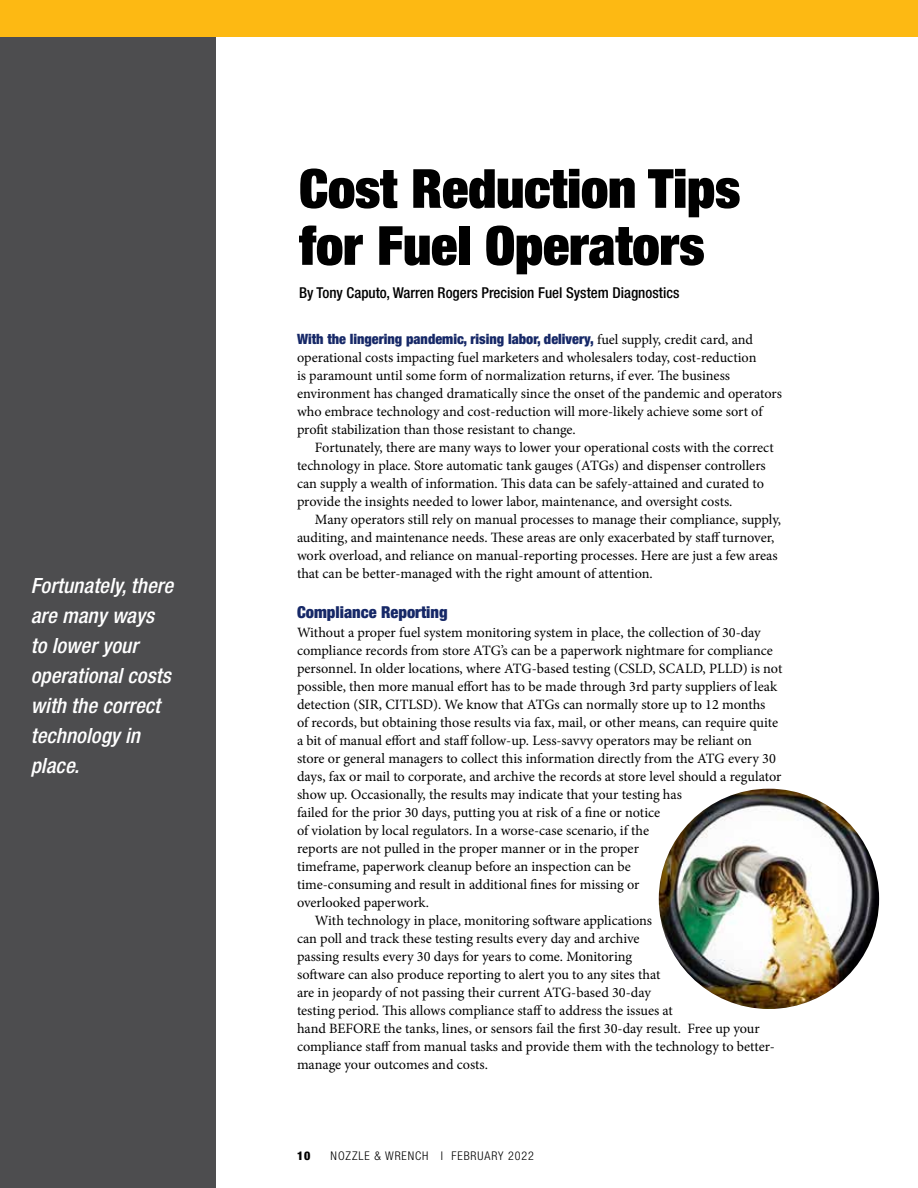
<style>
.page{position:relative;width:918px;height:1188px;background:#fff}
.page>*{position:absolute;margin:0;border:0;box-sizing:border-box;transform-origin:0 0}
.t1{font:900 expanded 54px/57px "Helvetica Neue";color:#000}
.t2{font:italic 500 condensed 21px/30px "Helvetica Neue";letter-spacing:.005em;color:#fff}
.t3{font:900 condensed 16.5px "Helvetica Neue";color:#162867}
.t4{font:500 condensed 15px "Helvetica Neue";color:#000}
.t5{font:14.25px/18px "Minion Pro";letter-spacing:-.005em;color:#000}
.t6{font:900 condensed 14.25px "Helvetica Neue";color:#162867}
.t7{font:300 condensed 12px "Helvetica Neue";letter-spacing:.075em;color:#000}
.t8{font:900 condensed 12px "Helvetica Neue";color:#000}
.s1{font-family:"Minion Pro";font-weight:400;font-stretch:normal;color:#000}
</style>
<div class="page">
<div style="left:0;top:32px;width:216px;height:1156px;background:#4d4d4f"></div>
<div style="left:0;top:0;width:918px;height:37px;background:#fdb913"></div>
<img style="left:659px;top:789px;width:220px;height:220px;border-radius:110px">
<h2 class="t2" style="left:31px;top:570px;width:144px">Fortunately, there are many ways to lower your operational costs with the correct technology in place.</h2>
<h1 class="t1" style="left:299px;top:159px;width:443px">Cost Reduction Tips for Fuel Operators</h1>
<p class="t4" style="left:299px;top:284px;width:382px">By Tony Caputo, Warren Rogers Precision Fuel System Diagnostics</p>
<p class="t6" style="left:297px;top:330px;width:458px">With the lingering pandemic, rising labor, delivery, <span class="s1">fuel supply, credit card, and</span></p>
<p class="t5" style="left:297px;top:349px;width:487px">operational costs impacting fuel marketers and wholesalers today, cost-reduction<br>is paramount until some form of normalization returns, if ever. The business environment has changed dramatically since the onset of the pandemic and operators who embrace technology and cost-reduction will more-likely achieve some sort of profit stabilization than those resistant to change.</p>
<p class="t5" style="left:297px;top:439px;width:478px;text-indent:18px">Fortunately, there are many ways to lower your operational costs with the correct technology in place. Store automatic tank gauges (ATGs) and dispenser controllers can supply a wealth of information. This data can be safely-attained and curated to provide the insights needed to lower labor, maintenance, and oversight costs.</p>
<p class="t5" style="left:297px;top:511px;width:486px;text-indent:18px">Many operators still rely on manual processes to manage their compliance, supply, auditing, and maintenance needs. These areas are only exacerbated by staff turnover, work overload, and reliance on manual-reporting processes. Here are just a few areas that can be better-managed with the right amount of attention.</p>
<p class="t3" style="left:297px;top:602px;width:152px">Compliance Reporting</p>
<p class="t5" style="left:297px;top:624px;width:465px">Without a proper fuel system monitoring system in place, the collection of 30-day</p>
<p class="t5" style="left:297px;top:642px;width:477px">compliance records from store ATG’s can be a paperwork nightmare for compliance</p>
<p class="t5" style="left:297px;top:660px;width:487px">personnel. In older locations, where ATG-based testing (CSLD, SCALD, PLLD) is not</p>
<p class="t5" style="left:297px;top:678px;width:482px">possible, then more manual effort has to be made through 3rd party suppliers of leak</p>
<p class="t5" style="left:297px;top:696px;width:470px">detection (SIR, CITLSD). We know that ATGs can normally store up to 12 months</p>
<p class="t5" style="left:297px;top:714px;width:483px">of records, but obtaining those results via fax, mail, or other means, can require quite</p>
<p class="t5" style="left:297px;top:732px;width:457px">a bit of manual effort and staff follow-up. Less-savvy operators may be reliant on</p>
<p class="t5" style="left:297px;top:750px;width:480px">store or general managers to collect this information directly from the ATG every 30</p>
<p class="t5" style="left:297px;top:768px;width:486px">days, fax or mail to corporate, and archive the records at store level should a regulator</p>
<p class="t5" style="left:297px;top:786px;width:387px">show up. Occasionally, the results may indicate that your testing has</p>
<p class="t5" style="left:297px;top:804px;width:365px">failed for the prior 30 days, putting you at risk of a fine or notice</p>
<p class="t5" style="left:297px;top:822px;width:354px">of violation by local regulators. In a worse-case scenario, if the</p>
<p class="t5" style="left:297px;top:840px;width:344px">reports are not pulled in the proper manner or in the proper</p>
<p class="t5" style="left:297px;top:858px;width:336px">timeframe, paperwork cleanup before an inspection can be</p>
<p class="t5" style="left:297px;top:876px;width:344px">time-consuming and result in additional fines for missing or</p>
<p class="t5" style="left:297px;top:894px;width:133px">overlooked paperwork.</p>
<p class="t5" style="left:315px;top:912px;width:339px">With technology in place, monitoring software applications</p>
<p class="t5" style="left:297px;top:930px;width:344px">can poll and track these testing results every day and archive</p>
<p class="t5" style="left:297px;top:948px;width:337px">passing results every 30 days for years to come. Monitoring</p>
<p class="t5" style="left:297px;top:966px;width:365px">software can also produce reporting to alert you to any sites that</p>
<p class="t5" style="left:297px;top:984px;width:355px">are in jeopardy of not passing their current ATG-based 30-day</p>
<p class="t5" style="left:297px;top:1002px;width:377px">testing period. This allows compliance staff to address the issues at</p>
<p class="t5" style="left:297px;top:1020px;width:464px">hand BEFORE the tanks, lines, or sensors fail the first 30-day result. Free up your</p>
<p class="t5" style="left:297px;top:1038px;width:479px">compliance staff from manual tasks and provide them with the technology to better-</p>
<p class="t5" style="left:297px;top:1056px;width:193px">manage your outcomes and costs.</p>
<p class="t8" style="left:297px;top:1148px;width:15px">10</p>
<p class="t7" style="left:331px;top:1149px;width:205px">NOZZLE &amp; WRENCH I FEBRUARY 2022</p>
</div>
